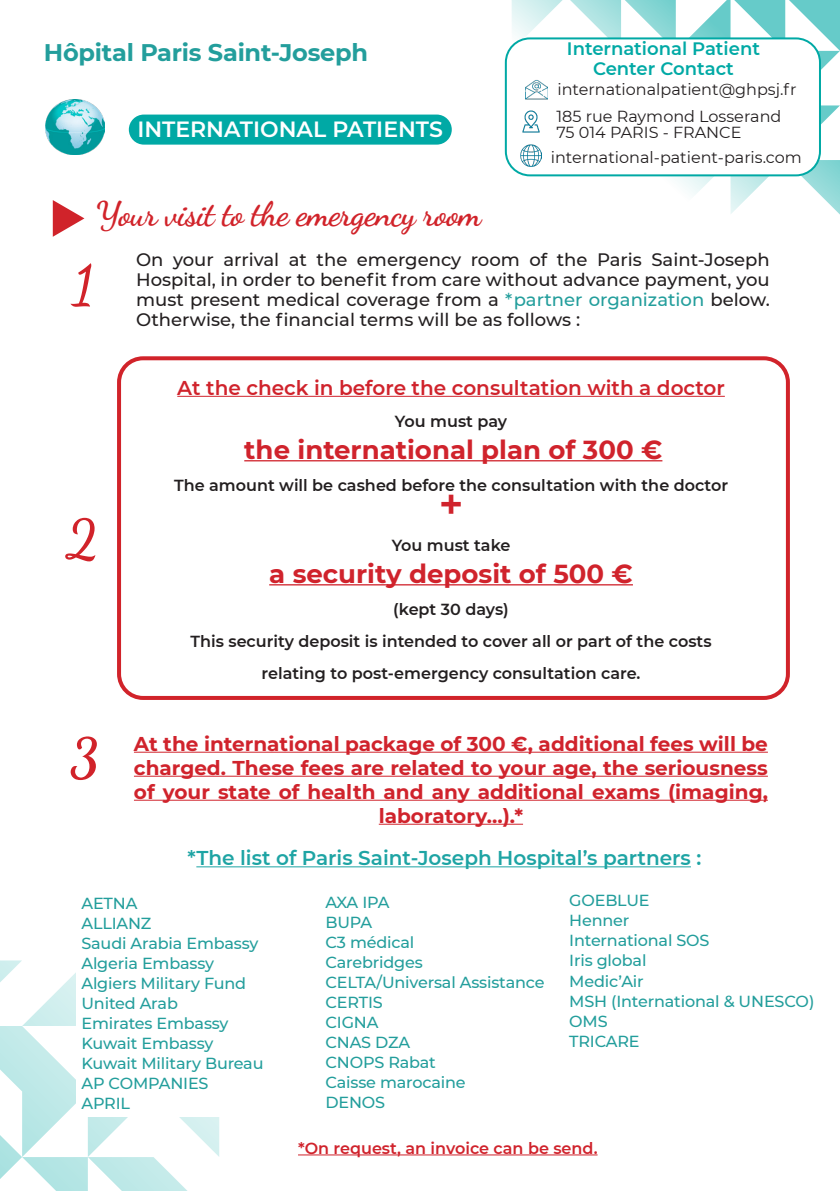
<style>
.page{position:relative;width:840px;height:1191px;background:#fff}
.page>*{position:absolute;margin:0;border:0;box-sizing:border-box;transform-origin:0 0}
.t1{font:54px "Dancing Script";color:#d1232a}
.t2{font:600 42px "Montserrat";color:#d0232c}
.t3{font:34px "Dancing Script";letter-spacing:-.02em;color:#d1232a}
.t4{font:700 26px "Montserrat";color:#d0232c}
.t5{font:700 24px "Montserrat";letter-spacing:-.01em;color:#239e9c}
.t6{font:600 22px "Montserrat";color:#fff}
.t7{font:700 20px/24px "Montserrat";color:#d0232c;text-align:center}
.t8{font:600 20px "Montserrat";color:#1ea4a4}
.t9{font:600 20px "Montserrat";color:#d0232c}
.t10{font:500 18px/20px "Montserrat";color:#231f20;text-align:justify}
.t11{font:600 18px "Montserrat";color:#00a9a5}
.t12{font:500 16px "Montserrat";letter-spacing:-.01em;color:#239e9c}
.t13{font:600 16px "Montserrat";color:#231f20}
.t14{font:16px "Montserrat";color:#231f20}
.t15{font:600 16px "Montserrat";color:#d0232c}
.s1{color:#239e9c}
</style>
<div class="page">
<svg style="left:0;top:960px;width:219px;height:231px"></svg>
<svg style="left:511px;top:160px;width:328px;height:54px"></svg>
<svg style="left:511px;top:0;width:328px;height:160px"></svg>
<img style="left:46px;top:99px;width:58px;height:56px">
<div style="left:129px;top:115px;width:322px;height:30px;background:#00a9a5;border-radius:15px"></div>
<div style="left:505px;top:38px;width:314px;height:137px;background:#fff;border-radius:24px"></div>
<div style="left:504px;top:37px;width:316px;height:139px;border:2px solid #00a9a5;border-radius:24px"></div>
<img style="left:525px;top:80px;width:22px;height:20px">
<img style="left:522px;top:110px;width:18px;height:23px">
<img style="left:520px;top:145px;width:21px;height:21px">
<svg style="left:53px;top:200px;width:31px;height:37px"></svg>
<hr style="left:134px;top:751px;width:633px;height:1px;background:#d0232c">
<hr style="left:134px;top:775px;width:633px;height:1px;background:#d0232c">
<hr style="left:134px;top:799px;width:633px;height:1px;background:#d0232c">
<hr style="left:378px;top:823px;width:144px;height:1px;background:#d0232c">
<div style="left:117px;top:356px;width:672px;height:344px;border:4px solid #d1232a;border-radius:24px"></div>
<hr style="left:177px;top:396px;width:547px;height:1px;background:#d0232c">
<hr style="left:244px;top:460px;width:418px;height:1px;background:#d0232c">
<hr style="left:269px;top:584px;width:363px;height:1px;background:#d0232c">
<hr style="left:196px;top:866px;width:494px;height:1px;background:#1ea4a4">
<div style="left:76px;top:893px;width:239px;height:223px;background:#fff"></div>
<hr style="left:298px;top:1154px;width:299px;height:1px;background:#d0232c">
<p class="t5" style="left:44px;top:35px;width:325px">Hôpital Paris Saint-Joseph</p>
<p class="t6" style="left:137px;top:114px;width:307px">INTERNATIONAL PATIENTS</p>
<p class="t11" style="left:566px;top:36px;width:194px">International Patient</p>
<p class="t11" style="left:592px;top:56px;width:142px">Center Contact</p>
<p class="t14" style="left:557px;top:78px;width:240px">internationalpatient@ghpsj.fr</p>
<p class="t14" style="left:556px;top:106px;width:226px">185 rue Raymond Losserand</p>
<p class="t14" style="left:556px;top:122px;width:186px">75 014 PARIS - FRANCE</p>
<p class="t14" style="left:550px;top:146px;width:252px">international-patient-paris.com</p>
<p class="t3" style="left:96px;top:188px;width:386px">Your visit to the emergency room</p>
<p class="t10" style="left:136px;top:248px;width:634px">On your arrival at the emergency room of the Paris Saint-Joseph Hospital, in order to benefit from care without advance payment, you must present medical coverage from a <span class="s1">*partner organization</span> below.<br>Otherwise, the financial terms will be as follows :</p>
<p class="t1" style="left:72px;top:243px;width:23px">1</p>
<p class="t1" style="left:65px;top:497px;width:34px">2</p>
<p class="t1" style="left:70px;top:716px;width:31px">3</p>
<p class="t9" style="left:177px;top:373px;width:548px">At the check in before the consultation with a doctor</p>
<p class="t13" style="left:395px;top:410px;width:114px">You must pay</p>
<p class="t4" style="left:244px;top:431px;width:419px">the international plan of 300 €</p>
<p class="t13" style="left:174px;top:474px;width:555px">The amount will be cashed before the consultation with the doctor</p>
<p class="t2" style="left:438px;top:474px;width:26px">+</p>
<p class="t13" style="left:391px;top:534px;width:120px">You must take</p>
<p class="t4" style="left:269px;top:555px;width:365px">a security deposit of 500 €</p>
<p class="t13" style="left:393px;top:598px;width:117px">(kept 30 days)</p>
<p class="t13" style="left:190px;top:630px;width:522px">This security deposit is intended to cover all or part of the costs</p>
<p class="t13" style="left:261px;top:662px;width:380px">relating to post-emergency consultation care.</p>
<p class="t7" style="left:134px;top:730px;width:635px">At the international package of 300 €, additional fees will be charged. These fees are related to your age, the seriousness of your state of health and any additional exams (imaging, laboratory…).*</p>
<p class="t8" style="left:187px;top:844px;width:515px">*The list of Paris Saint-Joseph Hospital’s partners :</p>
<p class="t12" style="left:81px;top:892px;width:57px">AETNA</p>
<p class="t12" style="left:81px;top:912px;width:71px">ALLIANZ</p>
<p class="t12" style="left:81px;top:932px;width:178px">Saudi Arabia Embassy</p>
<p class="t12" style="left:81px;top:952px;width:134px">Algeria Embassy</p>
<p class="t12" style="left:81px;top:972px;width:166px">Algiers Military Fund</p>
<p class="t12" style="left:81px;top:992px;width:98px">United Arab</p>
<p class="t12" style="left:81px;top:1012px;width:148px">Emirates Embassy</p>
<p class="t12" style="left:81px;top:1032px;width:133px">Kuwait Embassy</p>
<p class="t12" style="left:81px;top:1052px;width:183px">Kuwait Military Bureau</p>
<p class="t12" style="left:81px;top:1072px;width:129px">AP COMPANIES</p>
<p class="t12" style="left:81px;top:1092px;width:50px">APRIL</p>
<p class="t12" style="left:325px;top:891px;width:65px">AXA IPA</p>
<p class="t12" style="left:325px;top:911px;width:48px">BUPA</p>
<p class="t12" style="left:325px;top:931px;width:90px">C3 médical</p>
<p class="t12" style="left:325px;top:951px;width:99px">Carebridges</p>
<p class="t12" style="left:325px;top:971px;width:220px">CELTA/Universal Assistance</p>
<p class="t12" style="left:325px;top:991px;width:59px">CERTIS</p>
<p class="t12" style="left:325px;top:1011px;width:54px">CIGNA</p>
<p class="t12" style="left:325px;top:1031px;width:86px">CNAS DZA</p>
<p class="t12" style="left:325px;top:1051px;width:112px">CNOPS Rabat</p>
<p class="t12" style="left:325px;top:1071px;width:142px">Caisse marocaine</p>
<p class="t12" style="left:325px;top:1091px;width:61px">DENOS</p>
<p class="t12" style="left:569px;top:889px;width:82px">GOEBLUE</p>
<p class="t12" style="left:569px;top:909px;width:62px">Henner</p>
<p class="t12" style="left:569px;top:929px;width:142px">International SOS</p>
<p class="t12" style="left:569px;top:949px;width:79px">Iris global</p>
<p class="t12" style="left:569px;top:969px;width:76px">Medic’Air</p>
<p class="t12" style="left:569px;top:989px;width:246px">MSH (International &amp; UNESCO)</p>
<p class="t12" style="left:569px;top:1009px;width:40px">OMS</p>
<p class="t12" style="left:569px;top:1029px;width:72px">TRICARE</p>
<p class="t15" style="left:298px;top:1136px;width:301px">*On request, an invoice can be send.</p>
</div>
